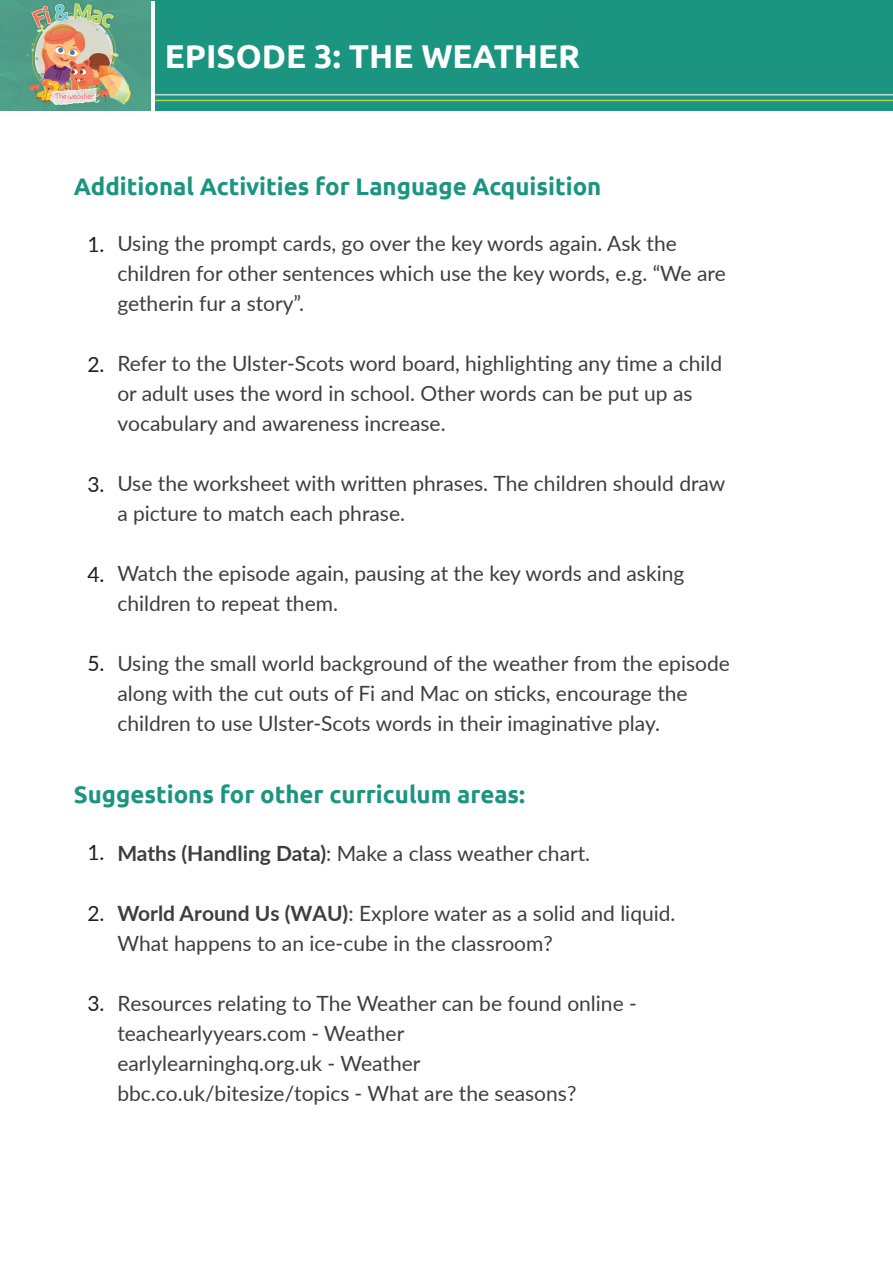
<style>
.page{position:relative;width:893px;height:1263px;background:#fff}
.page>*{position:absolute;margin:0;border:0;box-sizing:border-box;transform-origin:0 0}
.t1{font:700 33px "Ubuntu";color:#fff}
.t2{font:700 24px "Ubuntu";color:#1b957f}
.t3{font:21px/30px "Lato";color:#3e3e3f}
.t4{font:21px "Lato";color:#231f20}
.s1{font-weight:700}
.s2{font-style:inherit}
</style>
<div class="page">
<div style="left:0;top:0;width:893px;height:110px;background:#1b957f"></div>
<hr style="left:0;top:100px;width:893px;height:1px;background:#b2d455">
<hr style="left:0;top:94px;width:893px;height:1px;background:#fff">
<hr style="left:151px;top:1px;width:4px;height:114px;background:#fff">
<img style="left:0;top:0;width:151px;height:110px">
<h1 class="t1" style="left:165px;top:36px;width:417px">EPISODE 3: THE WEATHER</h1>
<p class="t2" style="left:74px;top:171px;width:529px">Additional Activities for Language Acquisition</p>
<p class="t3" style="left:117px;top:228px;width:610px">Using the prompt cards, go over the key words again. Ask the children for other sentences which use the key words, e.g. “We are getherin fur a story”.</p>
<p class="t4" style="left:87px;top:230px;width:19px">1.</p>
<p class="t4" style="left:87px;top:350px;width:19px">2.</p>
<p class="t3" style="left:117px;top:348px;width:606px">Refer to the Ulster-Scots word board, highlighting any time a child or adult uses the word in school. Other words can be put up as vocabulary and awareness increase.</p>
<p class="t4" style="left:87px;top:469px;width:19px">3.</p>
<p class="t3" style="left:117px;top:468px;width:610px">Use the worksheet with written phrases. The children should draw a picture to match each phrase.</p>
<p class="t4" style="left:87px;top:559px;width:19px">4.</p>
<p class="t3" style="left:117px;top:558px;width:569px">Watch the episode again, pausing at the key words and asking children to repeat them.</p>
<p class="t4" style="left:87px;top:649px;width:19px">5.</p>
<p class="t3" style="left:117px;top:648px;width:614px">Using the small world background of the weather from the episode along with the cut outs of Fi and Mac on sticks, encourage the children to use Ulster-Scots words in their imaginative play.</p>
<p class="t2" style="left:74px;top:779px;width:453px">Suggestions for other curriculum areas:</p>
<p class="t3" style="left:117px;top:837px;width:474px"><span class="s1">Maths (Handling Data)</span>: Make a class weather chart.</p>
<p class="t3" style="left:117px;top:897px;width:560px"><span class="s1">World Around Us (WAU)</span><span class="s2">:</span> Explore water as a solid and liquid.<br>What happens to an ice-cube in the classroom?</p>
<p class="t4" style="left:87px;top:837px;width:19px">1.</p>
<p class="t4" style="left:87px;top:898px;width:19px">2.</p>
<p class="t4" style="left:87px;top:988px;width:19px">3.</p>
<p class="t3" style="left:117px;top:987px;width:521px">Resources relating to The Weather can be found online - teachearlyyears.com - Weather<br>earlylearninghq.org.uk - Weather bbc.co.uk/bitesize/topics - What are the seasons?</p>
</div>
